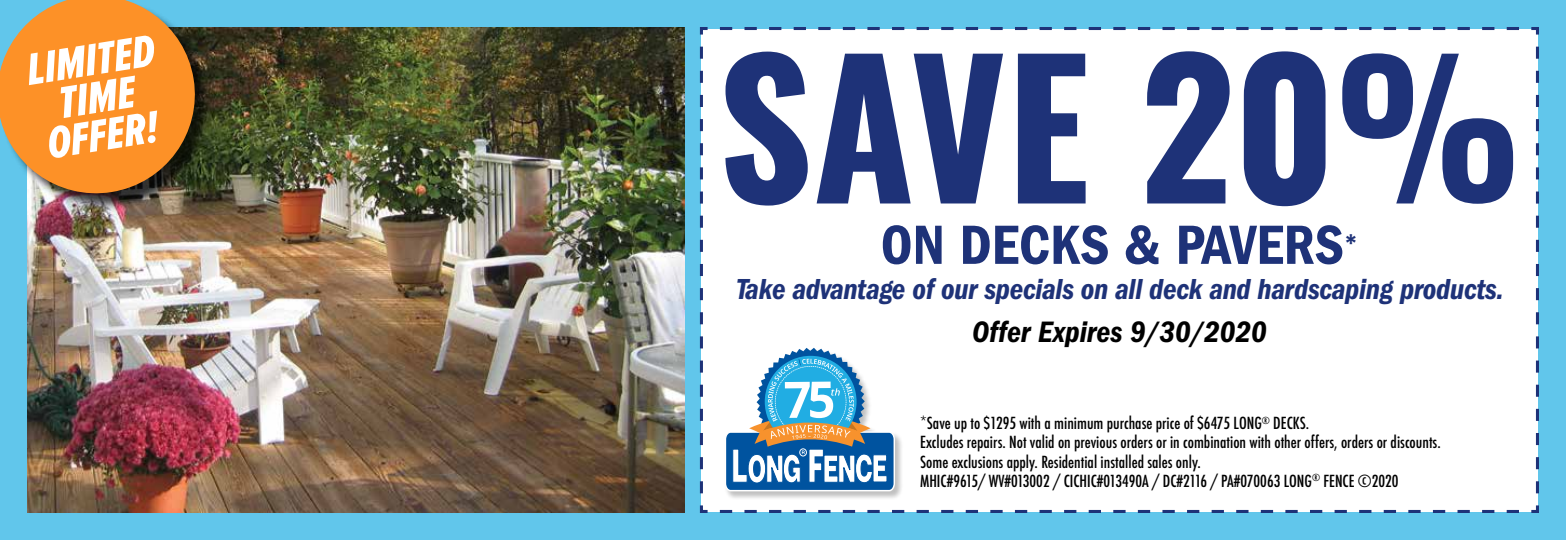
<style>
.page{position:relative;width:1566px;height:540px;background:#61c6eb}
.page>*{position:absolute;margin:0;border:0;box-sizing:border-box;transform-origin:0 0}
.t1{font:700 185.1px "Oswald";color:#1e3278}
.t2{font:57.15px "ITC Franklin Gothic Std Dm Cd";color:#1e3278}
.t3{font:46.2px/38px "Proxima Nova Ex Cn Extrabld It";color:#fff;text-align:center}
.t4{font:30.6px "ITC Franklin Gothic Std Dm Cd It";color:#000}
.t5{font:30px "ITC Franklin Gothic Std Dm Cd It";letter-spacing:-.01em;color:#1e3278}
.t6{font:500 condensed 16.2px/19.2px "Futura";color:#000}
</style>
<div class="page">
<div style="left:699px;top:27px;width:840px;height:486px;background:#fff"></div>
<img style="left:27px;top:27px;width:658px;height:486px">
<div style="left:725px;top:348px;width:179px;height:152px;background:#000;opacity:.25"></div>
<svg style="left:724px;top:348px;width:172px;height:144px;background:#8bb4cd"></svg>
<div style="left:0;top:0;width:213px;height:212px;background:#000;opacity:.75"></div>
<svg style="left:0;top:0;width:202px;height:201px;background:#d28c3f"></svg>
<h3 class="t3" style="left:24px;top:51px;width:131px;rotate:-9deg">LIMITED<br>TIME<br>OFFER!</h3>
<h1 class="t1" style="left:718px;top:0;width:805px">SAVE 20%</h1>
<h2 class="t2" style="left:881px;top:212px;width:479px">ON DECKS &amp; PAVERS<sup>*</sup></h2>
<h3 class="t5" style="left:736px;top:272px;width:769px">Take advantage of our specials on all deck and hardscaping products.</h3>
<h3 class="t4" style="left:972px;top:314px;width:296px">Offer Expires 9/30/2020</h3>
<p class="t6" style="left:920px;top:414px;width:522px">*Save up to $1295 with a minimum purchase price of $6475 LONG<sup>®</sup> DECKS.<br>Excludes repairs. Not valid on previous orders or in combination with other offers, orders or discounts.<br>Some exclusions apply. Residential installed sales only.<br>MHIC#9615/ WV#013002 / CICHIC#013490A / DC#2116 / PA#070063 LONG<sup>®</sup> FENCE ©2020</p>
</div>
